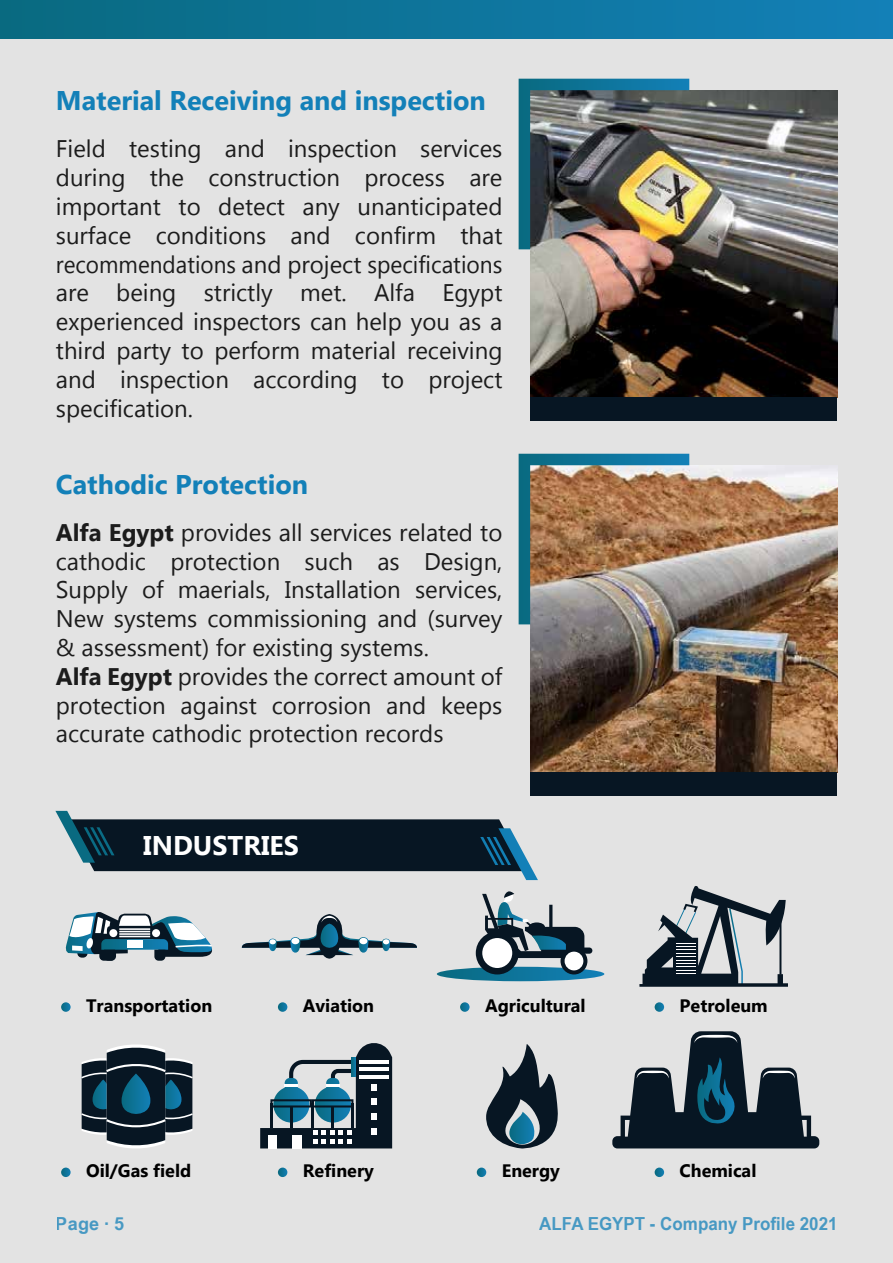
<style>
.page{position:relative;width:893px;height:1263px;background:#e3e3e3}
.page>*{position:absolute;margin:0;border:0;box-sizing:border-box;transform-origin:0 0}
.t1{font:700 27px "Myanmar Text";color:#1380b8}
.t2{font:700 27px "Myanmar Text";color:#fff}
.t3{font:24px/28.8px "Myanmar Text";color:#1c1c1c;text-align:justify}
.t4{font:700 18px "Myanmar Text";color:#000}
.t5{font:700 18px "Arial Narrow";color:#1380b8;scale:1.15 1}
.t6{font:700 18px "Arial Narrow";color:#1380b8;scale:1.23 1}
.s1{font-weight:700}
</style>
<div class="page">
<div style="left:0;top:0;width:893px;height:39px;background:linear-gradient(to right,#096a80,#1380b8)"></div>
<img style="left:530px;top:90px;width:307px;height:307px">
<div style="left:530px;top:397px;width:307px;height:23px;background:#071623"></div>
<img style="left:519px;top:79px;width:170px;height:170px">
<img style="left:530px;top:465px;width:307px;height:307px">
<div style="left:530px;top:772px;width:307px;height:23px;background:#071623"></div>
<img style="left:519px;top:454px;width:170px;height:170px">
<svg style="left:55px;top:811px;width:483px;height:69px"></svg>
<svg style="left:65px;top:912px;width:147px;height:49px"></svg>
<hr style="left:119px;top:928px;width:31px;height:2px;background:#fff">
<hr style="left:119px;top:931px;width:31px;height:1px;background:#fff">
<hr style="left:119px;top:933px;width:31px;height:2px;background:#fff">
<hr style="left:119px;top:936px;width:31px;height:1px;background:#fff">
<div style="left:152px;top:929px;width:8px;height:8px;background:#fff;border-radius:50%"></div>
<div style="left:109px;top:929px;width:8px;height:8px;background:#fff;border-radius:50%"></div>
<div style="left:127px;top:941px;width:16px;height:7px;background:#fff"></div>
<svg style="left:612px;top:1031px;width:207px;height:117px"></svg>
<svg style="left:437px;top:967px;width:167px;height:14px"></svg>
<div style="left:476px;top:931px;width:43px;height:43px;background:#071623;border-radius:50%"></div>
<div style="left:482px;top:938px;width:30px;height:30px;background:#fff;border-radius:50%"></div>
<svg style="left:560px;top:947px;width:27px;height:27px"></svg>
<div style="left:565px;top:952px;width:18px;height:18px;background:#fff;border-radius:50%"></div>
<svg style="left:482px;top:891px;width:110px;height:67px"></svg>
<svg style="left:486px;top:1044px;width:72px;height:105px"></svg>
<svg style="left:241px;top:914px;width:176px;height:45px"></svg>
<svg style="left:639px;top:886px;width:149px;height:101px"></svg>
<svg style="left:81px;top:1044px;width:112px;height:105px"></svg>
<svg style="left:260px;top:1043px;width:132px;height:105px"></svg>
<div style="left:371px;top:1084px;width:6px;height:7px;background:#fff"></div>
<div style="left:371px;top:1098px;width:6px;height:7px;background:#fff"></div>
<div style="left:371px;top:1113px;width:6px;height:7px;background:#fff"></div>
<div style="left:371px;top:1127px;width:6px;height:7px;background:#fff"></div>
<svg style="left:460px;top:1002px;width:10px;height:10px"></svg>
<svg style="left:655px;top:1002px;width:9px;height:10px"></svg>
<svg style="left:61px;top:1002px;width:10px;height:10px"></svg>
<svg style="left:278px;top:1002px;width:9px;height:10px"></svg>
<svg style="left:477px;top:1167px;width:9px;height:10px"></svg>
<svg style="left:655px;top:1167px;width:9px;height:10px"></svg>
<svg style="left:61px;top:1167px;width:10px;height:10px"></svg>
<svg style="left:278px;top:1167px;width:9px;height:10px"></svg>
<p class="t1" style="left:56px;top:85px;width:432px">Material Receiving and inspection</p>
<p class="t3" style="left:56px;top:135px;width:448px">Field testing and inspection services during the construction process are important to detect any unanticipated surface conditions and confirm that recommendations and project specifications are being strictly met. Alfa Egypt experienced inspectors can help you as a third party to perform material receiving and inspection according to project specification.</p>
<p class="t1" style="left:56px;top:468px;width:254px">Cathodic Protection</p>
<p class="t3" style="left:56px;top:518px;width:448px;text-align:left"><span class="s1">Alfa Egypt</span> provides all services related to cathodic protection such as Design, Supply of maerials, Installation services, New systems commissioning and (survey &amp; assessment) for existing systems.<br><span class="s1">Alfa Egypt</span> provides the correct amount of protection against corrosion and keeps accurate cathodic protection records</p>
<p class="t2" style="left:143px;top:830px;width:157px">INDUSTRIES</p>
<p class="t4" style="left:86px;top:995px;width:128px">Transportation</p>
<p class="t4" style="left:303px;top:995px;width:73px">Aviation</p>
<p class="t4" style="left:485px;top:995px;width:102px">Agricultural</p>
<p class="t4" style="left:680px;top:995px;width:90px">Petroleum</p>
<p class="t4" style="left:86px;top:1160px;width:107px">Oil/Gas field</p>
<p class="t4" style="left:303px;top:1160px;width:72px">Refinery</p>
<p class="t4" style="left:502px;top:1160px;width:60px">Energy</p>
<p class="t4" style="left:680px;top:1160px;width:78px">Chemical</p>
<p class="t6" style="left:56px;top:1210px;width:57px">Page ∙ 5</p>
<p class="t5" style="left:539px;top:1210px;width:261px">ALFA EGYPT - Company Profile 2021</p>
</div>
